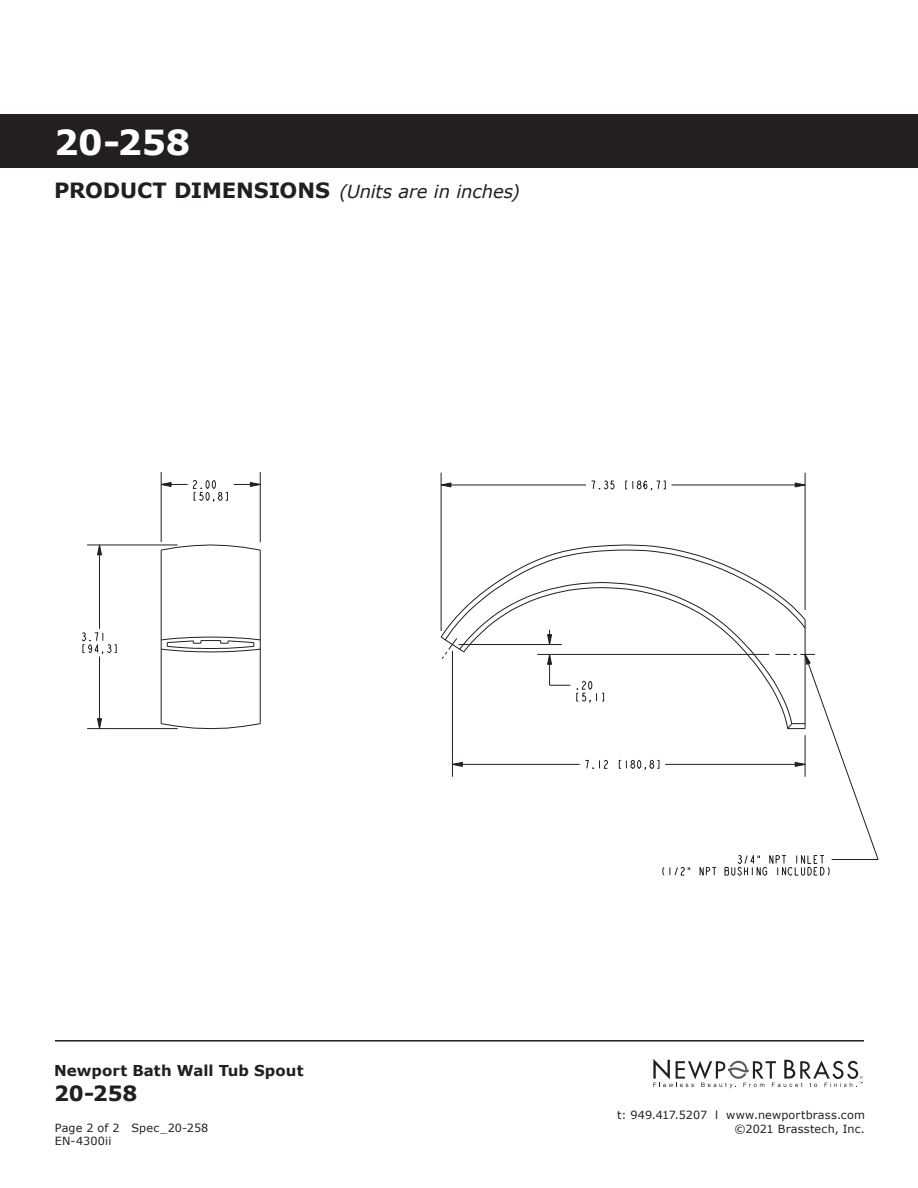
<style>
.page{position:relative;width:918px;height:1188px;background:#fff}
.page>*{position:absolute;margin:0;border:0;box-sizing:border-box;transform-origin:0 0}
.t1{font:700 34.5px "Verdana";color:#fff}
.t2{font:700 21px "Verdana";color:#231f20}
.t3{font:italic 18px "Verdana";letter-spacing:-.01em;color:#231f20}
.t4{font:700 15px "Verdana";letter-spacing:.005em;color:#231f20}
.t5{font:11.25px/13.5px "Verdana";letter-spacing:.015em;color:#231f20;text-align:right}
.s1{font-weight:700;font-style:normal;font-size:21px}
</style>
<div class="page">
<svg style="left:653px;top:1059px;width:210px;height:29px"></svg>
<hr style="left:55px;top:1040px;width:809px;height:2px;background:#231f20">
<div style="left:0;top:114px;width:918px;height:54px;background:#231f20"></div>
<svg style="left:591px;top:480px;width:24px;height:10px"></svg>
<svg style="left:625px;top:480px;width:41px;height:11px"></svg>
<svg style="left:795px;top:482px;width:10px;height:6px"></svg>
<svg style="left:442px;top:482px;width:9px;height:6px"></svg>
<svg style="left:82px;top:632px;width:35px;height:22px"></svg>
<svg style="left:97px;top:544px;width:5px;height:11px"></svg>
<svg style="left:97px;top:718px;width:5px;height:10px"></svg>
<hr style="left:99px;top:545px;width:1px;height:84px;background:#231f20">
<hr style="left:99px;top:657px;width:1px;height:72px;background:#231f20">
<hr style="left:87px;top:728px;width:91px;height:1px;background:#231f20">
<hr style="left:161px;top:472px;width:1px;height:70px;background:#231f20">
<hr style="left:260px;top:472px;width:1px;height:70px;background:#231f20">
<hr style="left:87px;top:545px;width:91px;height:1px;background:#231f20">
<svg style="left:234px;top:482px;width:27px;height:5px"></svg>
<svg style="left:161px;top:479px;width:67px;height:24px"></svg>
<hr style="left:441px;top:473px;width:1px;height:158px;background:#231f20">
<hr style="left:672px;top:485px;width:133px;height:1px;background:#231f20">
<hr style="left:441px;top:485px;width:145px;height:1px;background:#231f20">
<hr style="left:805px;top:473px;width:1px;height:137px;background:#231f20">
<hr style="left:161px;top:550px;width:1px;height:174px;background:#231f20">
<hr style="left:260px;top:550px;width:1px;height:174px;background:#231f20">
<svg style="left:161px;top:544px;width:100px;height:7px"></svg>
<svg style="left:161px;top:723px;width:100px;height:6px"></svg>
<svg style="left:161px;top:637px;width:100px;height:15px"></svg>
<svg style="left:440px;top:544px;width:439px;height:332px"></svg>
<h1 class="t1" style="left:54px;top:120px;width:138px">20-258</h1>
<h3 class="t3" style="left:54px;top:180px;width:467px"><span class="s1">PRODUCT DIMENSIONS</span> (Units are in inches)</h3>
<h3 class="t4" style="left:54px;top:1061px;width:251px">Newport Bath Wall Tub Spout</h3>
<h2 class="t2" style="left:54px;top:1079px;width:85px">20-258</h2>
<p class="t5" style="left:55px;top:1121px;width:155px;text-align:left">Page 2 of 2 Spec_20-258<br>EN-4300ii</p>
<p class="t5" style="left:617px;top:1109px;width:249px">t: 949.417.5207 l www.newportbrass.com ©2021 Brasstech, Inc.</p>
</div>
